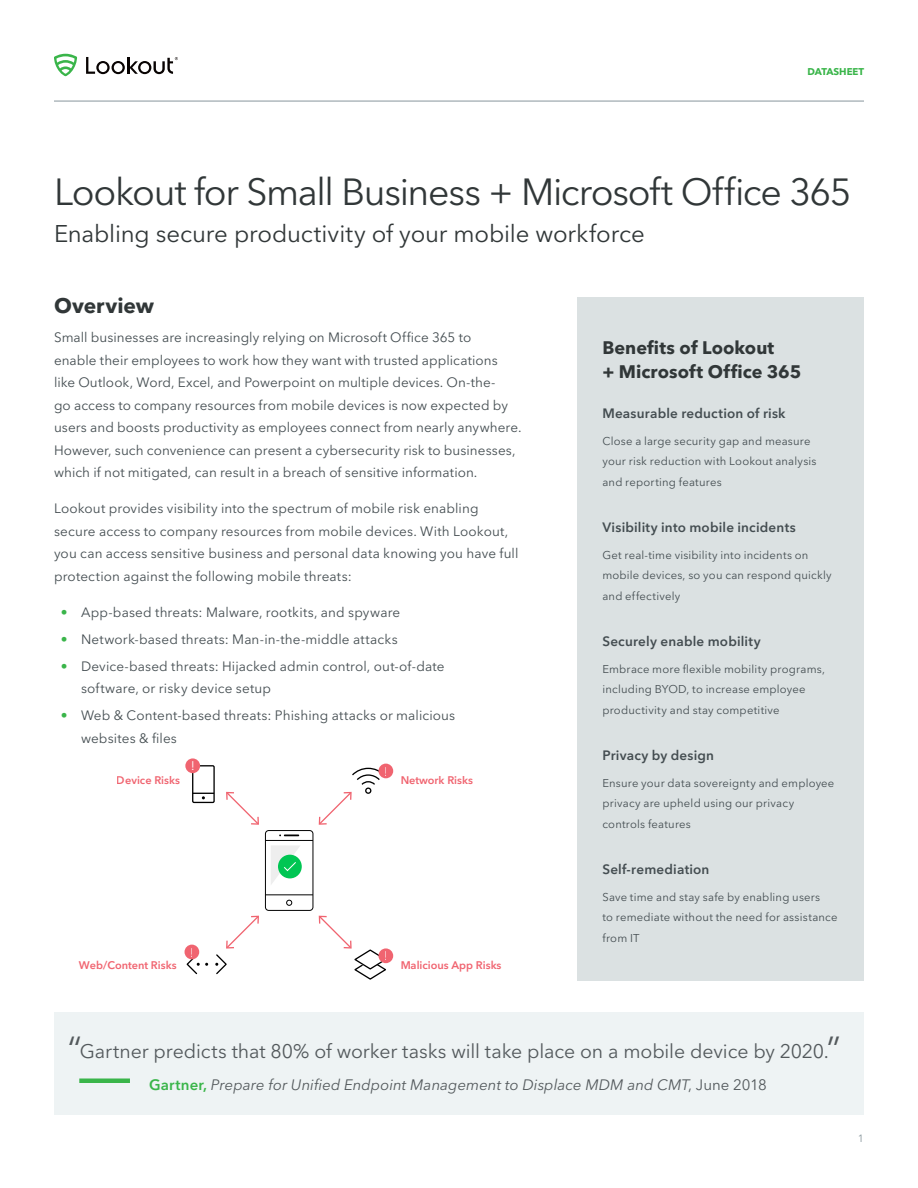
<style>
.page{position:relative;width:918px;height:1188px;background:#fff}
.page>*{position:absolute;margin:0;border:0;box-sizing:border-box;transform-origin:0 0}
.Headerline{font:37.5px "Avenir Next LT Pro";letter-spacing:-.035em;color:#313738}
.Subhead{font:24px "Avenir Next LT Pro";letter-spacing:-.005em;color:#313738}
.BodyCopy_Header{font:700 21px "Avenir Next LT Pro";color:#313738}
.Lookout_Quote{font:19.5px "Avenir Next LT Pro";letter-spacing:-.005em;color:#53595c}
.SideNote_Header{font:700 18px/24px "Avenir Next LT Pro";letter-spacing:.005em;color:#313738}
.Lookout_Quote_Author{font:italic 15px "Avenir Next LT Pro";letter-spacing:.005em;color:#53595c}
.BodyCopy{font:13.5px/22.5px "Avenir Next LT Pro";letter-spacing:.01em;color:#444d51}
.SideNote_SubHeader{font:600 13.5px "Avenir Next LT Pro";letter-spacing:.015em;color:#444d51}
.t1{font:12.45px "Avenir Next LT Pro";color:#fff}
.SideNote_BodyCopy{font:11.25px/20.2px "Avenir Next LT Pro";letter-spacing:.015em;color:#444d51}
.t2{font:600 10.95px "Avenir Next LT Pro";color:#f06470}
.t3{font:10.5px "Avenir Next LT Pro";color:#88969c}
.t4{font:700 9.75px "Avenir Next LT Pro";color:#3ab54a}
.s1{color:#3ab54a}
.s2{font-size:36px}
.s3{font-weight:600;font-style:normal;color:#3ab54a}
.s4{font-style:normal}
</style>
<div class="page">
<hr style="left:54px;top:101px;width:810px;height:1px;background:#88969c">
<svg style="left:54px;top:54px;width:23px;height:22px"></svg>
<svg style="left:86px;top:57px;width:92px;height:17px"></svg>
<div style="left:192px;top:765px;width:23px;height:38px;border:1px solid #000"></div>
<svg style="left:193px;top:793px;width:21px;height:6px"></svg>
<svg style="left:226px;top:791px;width:33px;height:34px"></svg>
<svg style="left:318px;top:915px;width:71px;height:65px"></svg>
<hr style="left:265px;top:840px;width:48px;height:1px;background:#030303">
<svg style="left:286px;top:900px;width:6px;height:6px"></svg>
<svg style="left:279px;top:834px;width:20px;height:2px"></svg>
<hr style="left:265px;top:894px;width:48px;height:1px;background:#030303">
<div style="left:265px;top:830px;width:48px;height:81px;border:1px solid #030303;border-radius:3px"></div>
<svg style="left:271px;top:845px;width:30px;height:39px"></svg>
<svg style="left:318px;top:767px;width:68px;height:58px"></svg>
<div style="left:378px;top:764px;width:15px;height:14px;background:#f06470;border-radius:50%"></div>
<div style="left:378px;top:948px;width:15px;height:15px;background:#f06470;border-radius:50%"></div>
<svg style="left:185px;top:953px;width:23px;height:22px"></svg>
<svg style="left:215px;top:915px;width:44px;height:60px"></svg>
<div style="left:185px;top:945px;width:14px;height:14px;background:#f06470;border-radius:50%"></div>
<div style="left:185px;top:758px;width:15px;height:15px;background:#f06470;border-radius:50%"></div>
<div style="left:577px;top:297px;width:287px;height:683px;background:#dbe1e2"></div>
<div style="left:54px;top:1012px;width:810px;height:103px;background:#eef3f4"></div>
<div style="left:79px;top:1078px;width:51px;height:5px;background:#3ab54a"></div>
<p class="t4" style="left:807px;top:65px;width:58px">DATASHEET</p>
<p class="Headerline" style="left:54px;top:170px;width:799px">Lookout for Small Business + Microsoft Office 365</p>
<p class="Subhead" style="left:54px;top:219px;width:592px">Enabling secure productivity of your mobile workforce</p>
<p class="BodyCopy_Header" style="left:54px;top:293px;width:102px">Overview</p>
<p class="BodyCopy" style="left:54px;top:326px;width:469px">Small businesses are increasingly relying on Microsoft Office 365 to<br>enable their employees to work how they want with trusted applications like Outlook, Word, Excel, and Powerpoint on multiple devices. On-the-<br>go access to company resources from mobile devices is now expected by users and boosts productivity as employees connect from nearly anywhere.<br>However, such convenience can present a cybersecurity risk to businesses, which if not mitigated, can result in a breach of sensitive information.</p>
<p class="BodyCopy" style="left:54px;top:497px;width:466px">Lookout provides visibility into the spectrum of mobile risk enabling secure access to company resources from mobile devices. With Lookout, you can access sensitive business and personal data knowing you have full protection against the following mobile threats:</p>
<p class="BodyCopy" style="left:61px;top:601px;width:341px"><span class="s1">•</span> App-based threats: Malware, rootkits, and spyware</p>
<p class="BodyCopy" style="left:61px;top:628px;width:338px"><span class="s1">•</span> Network-based threats: Man-in-the-middle attacks</p>
<p class="BodyCopy" style="left:81px;top:655px;width:365px;text-indent:-20px"><span class="s1">•</span> Device-based threats: Hijacked admin control, out-of-date software, or risky device setup</p>
<p class="BodyCopy" style="left:81px;top:704px;width:376px;text-indent:-20px"><span class="s1">•</span> Web &amp; Content-based threats: Phishing attacks or malicious websites &amp; files</p>
<p class="t2" style="left:401px;top:774px;width:74px">Network Risks</p>
<p class="t1" style="left:191px;top:759px;width:6px">!</p>
<p class="t1" style="left:384px;top:764px;width:6px">!</p>
<p class="t2" style="left:117px;top:774px;width:65px">Device Risks</p>
<p class="t1" style="left:190px;top:945px;width:6px">!</p>
<p class="t1" style="left:384px;top:949px;width:6px">!</p>
<p class="t2" style="left:79px;top:958px;width:99px">Web/Content Risks</p>
<p class="t2" style="left:401px;top:958px;width:102px">Malicious App Risks</p>
<p class="SideNote_Header" style="left:602px;top:336px;width:201px">Benefits of Lookout<br>+ Microsoft Office 365</p>
<p class="SideNote_SubHeader" style="left:602px;top:405px;width:185px">Measurable reduction of risk</p>
<p class="SideNote_BodyCopy" style="left:602px;top:431px;width:216px">Close a large security gap and measure your risk reduction with Lookout analysis and reporting features</p>
<p class="SideNote_SubHeader" style="left:602px;top:519px;width:195px">Visibility into mobile incidents</p>
<p class="SideNote_BodyCopy" style="left:602px;top:545px;width:231px">Get real-time visibility into incidents on mobile devices, so you can respond quickly and effectively</p>
<p class="SideNote_SubHeader" style="left:602px;top:633px;width:160px">Securely enable mobility</p>
<p class="SideNote_BodyCopy" style="left:602px;top:659px;width:224px">Embrace more flexible mobility programs, including BYOD, to increase employee productivity and stay competitive</p>
<p class="SideNote_SubHeader" style="left:602px;top:747px;width:113px">Privacy by design</p>
<p class="SideNote_BodyCopy" style="left:602px;top:773px;width:233px">Ensure your data sovereignty and employee privacy are upheld using our privacy controls features</p>
<p class="SideNote_SubHeader" style="left:602px;top:861px;width:109px">Self-remediation</p>
<p class="SideNote_BodyCopy" style="left:602px;top:887px;width:237px">Save time and stay safe by enabling users<br>to remediate without the need for assistance from IT</p>
<p class="Lookout_Quote" style="left:68px;top:1039px;width:775px"><span class="s2">“</span>Gartner predicts that 80% of worker tasks will take place on a mobile device by 2020.<span class="s2">”</span></p>
<p class="Lookout_Quote_Author" style="left:149px;top:1076px;width:619px"><span class="s3">Gartner,</span> Prepare for Unified Endpoint Management to Displace MDM and CMT<span class="s4">, June 2018</span></p>
<p class="t3" style="left:858px;top:1132px;width:8px">1</p>
</div>
